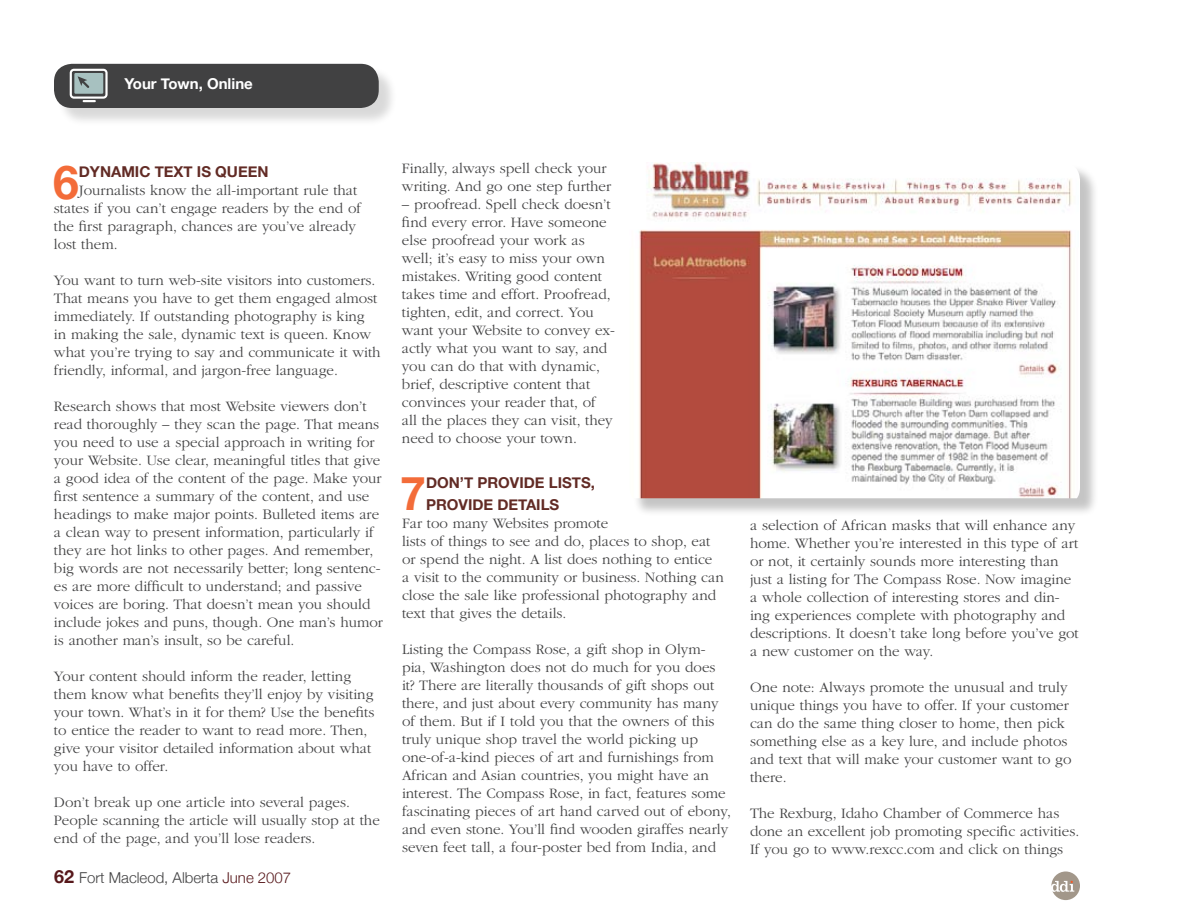
<style>
.page{position:relative;width:1188px;height:918px;background:#fff}
.page>*{position:absolute;margin:0;border:0;box-sizing:border-box;transform-origin:0 0}
.t1{font:700 46.5px "Helvetica Neue";color:#f36c39}
.t2{font:300 15px/18px "ITC Garamond Std";color:#414142}
.t3{font:700 15px/22.5px "Helvetica Neue";color:#622b25}
.t4{font:300 15px "Helvetica Neue";color:#414142}
.t5{font:700 15px "Helvetica Neue";color:#fff}
.s1{font-weight:700;font-size:18px;color:#57181b}
.s2{color:#57181b}
</style>
<div class="page">
<div style="left:1051px;top:872px;width:29px;height:28px;background:#a2978a;border-radius:50%"></div>
<svg style="left:1051px;top:881px;width:23px;height:11px"></svg>
<div style="left:632px;top:164px;width:473px;height:365px;background:#000;opacity:.23"></div>
<img style="left:632px;top:162px;width:448px;height:336px">
<div style="left:56px;top:66px;width:348px;height:67px;background:#000;opacity:.15"></div>
<div style="left:54px;top:64px;width:325px;height:44px;background:#414142;border-radius:18px"></div>
<svg style="left:70px;top:69px;width:38px;height:33px"></svg>
<p class="t5" style="left:125px;top:74px;width:130px">Your Town, Online</p>
<h1 class="t1" style="left:53px;top:154px;width:27px">6</h1>
<p class="t3" style="left:79px;top:160px;width:191px">DYNAMIC TEXT IS QUEEN</p>
<p class="t2" style="left:54px;top:181px;width:308px;text-indent:25px">Journalists know the all-important rule that states if you can’t engage readers by the end of the first paragraph, chances are you’ve already lost them.</p>
<p class="t2" style="left:54px;top:271px;width:328px">You want to turn web-site visitors into customers.<br>That means you have to get them engaged almost immediately. If outstanding photography is king in making the sale, dynamic text is queen. Know what you’re trying to say and communicate it with friendly, informal, and jargon-free language.</p>
<p class="t2" style="left:54px;top:397px;width:331px">Research shows that most Website viewers don’t read thoroughly – they scan the page. That means you need to use a special approach in writing for your Website. Use clear, meaningful titles that give a good idea of the content of the page. Make your first sentence a summary of the content, and use headings to make major points. Bulleted items are a clean way to present information, particularly if they are hot links to other pages. And remember, big words are not necessarily better; long sentenc&shy;es are more difficult to understand; and passive voices are boring. That doesn’t mean you should include jokes and puns, though. One man’s humor is another man’s insult, so be careful.</p>
<p class="t2" style="left:54px;top:667px;width:322px">Your content should inform the reader, letting them know what benefits they’ll enjoy by visiting your town. What’s in it for them? Use the benefits to entice the reader to want to read more. Then, give your visitor detailed information about what you have to offer.</p>
<p class="t2" style="left:54px;top:793px;width:327px">Don’t break up one article into several pages.<br>People scanning the article will usually stop at the end of the page, and you’ll lose readers.</p>
<p class="t4" style="left:54px;top:869px;width:239px"><span class="s1">62</span> Fort Macleod, Alberta <span class="s2">June 2007</span></p>
<p class="t2" style="left:402px;top:159px;width:211px">Finally, always spell check your writing. And go one step further</p>
<p class="t2" style="left:402px;top:195px;width:215px">– proofread. Spell check doesn’t find every error. Have someone else proofread your work as well; it’s easy to miss your own mistakes. Writing good content takes time and effort. Proofread, tighten, edit, and correct. You want your Website to convey ex&shy;actly what you want to say, and you can do that with dynamic, brief, descriptive content that convinces your reader that, of<br>all the places they can visit, they need to choose your town.</p>
<h1 class="t1" style="left:400px;top:465px;width:27px">7</h1>
<p class="t3" style="left:426px;top:471px;width:170px">DON’T PROVIDE LISTS,<br>PROVIDE DETAILS</p>
<p class="t2" style="left:402px;top:515px;width:323px">Far too many Websites promote<br>lists of things to see and do, places to shop, eat or spend the night. A list does nothing to entice<br>a visit to the community or business. Nothing can close the sale like professional photography and text that gives the details.</p>
<p class="t2" style="left:402px;top:641px;width:330px">Listing the Compass Rose, a gift shop in Olym&shy;pia, Washington does not do much for you does it? There are literally thousands of gift shops out there, and just about every community has many of them. But if I told you that the owners of this truly unique shop travel the world picking up one-of-a-kind pieces of art and furnishings from African and Asian countries, you might have an interest. The Compass Rose, in fact, features some fascinating pieces of art hand carved out of ebony, and even stone. You’ll find wooden giraffes nearly seven feet tall, a four-poster bed from India, and</p>
<p class="t2" style="left:750px;top:516px;width:330px">a selection of African masks that will enhance any home. Whether you’re interested in this type of art or not, it certainly sounds more interesting than just a listing for The Compass Rose. Now imagine a whole collection of interesting stores and din&shy;ing experiences complete with photography and descriptions. It doesn’t take long before you’ve got a new customer on the way.</p>
<p class="t2" style="left:750px;top:678px;width:323px">One note: Always promote the unusual and truly unique things you have to offer. If your customer can do the same thing closer to home, then pick something else as a key lure, and include photos and text that will make your customer want to go there.</p>
<p class="t2" style="left:750px;top:804px;width:331px">The Rexburg, Idaho Chamber of Commerce has done an excellent job promoting specific activities.<br>If you go to www.rexcc.com and click on things</p>
</div>
